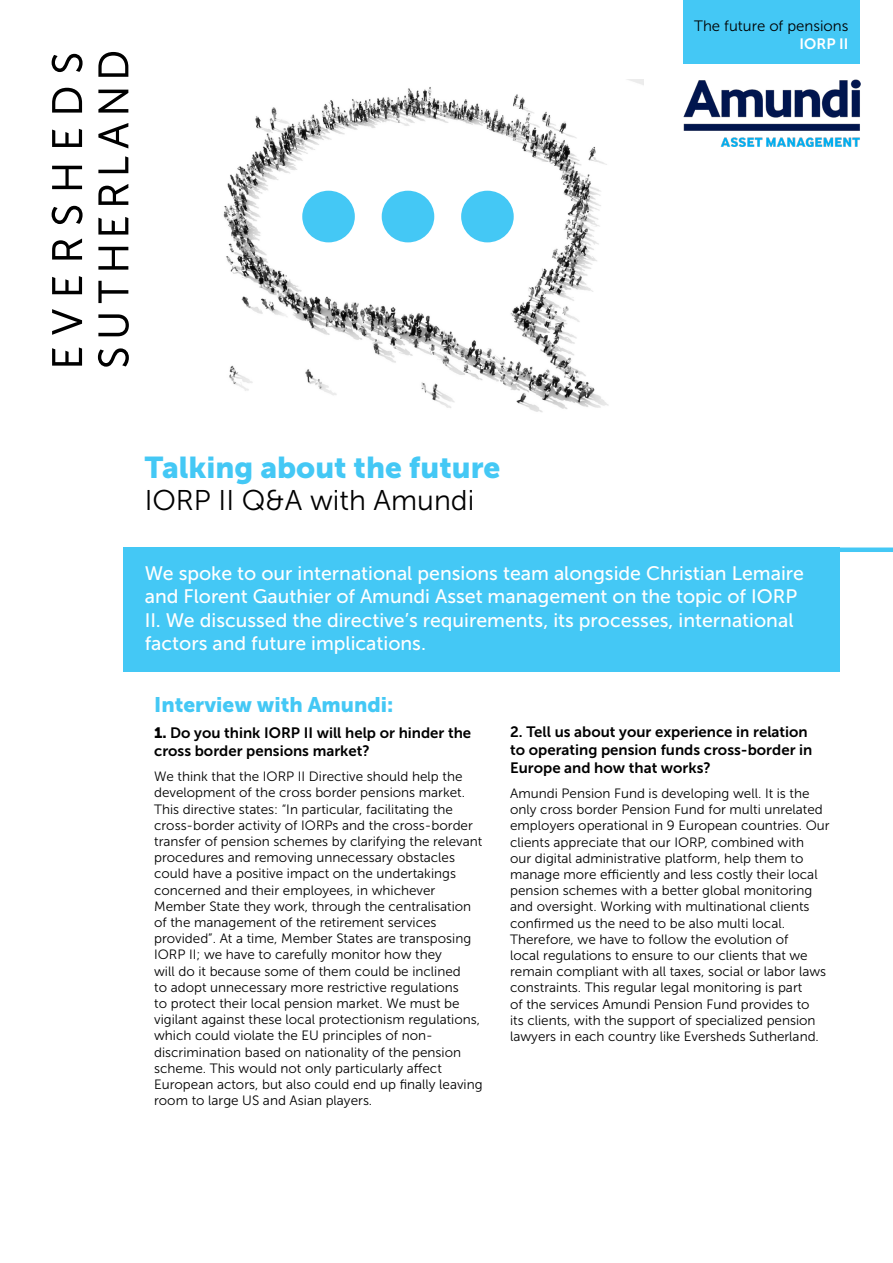
<style>
.page{position:relative;width:893px;height:1263px;background:#fff}
.page>*{position:absolute;margin:0;border:0;box-sizing:border-box;transform-origin:0 0}
.t1{font:30px "Museo Sans 900";color:#44c8f5}
.t2{font:28.5px "Museo Sans 300";color:#000}
.t3{font:21px "Museo Sans 900";color:#44c8f5}
.t4{font:19.5px/23.4px "Museo Sans 500";color:#fff}
.t5{font:15px/18px "Museo Sans 700";color:#000}
.t6{font:15px "Museo Sans 300";color:#000}
.t7{font:15px "Museo Sans 700";color:#fff}
.t8{font:13.5px/16.2px "Museo Sans 300";color:#000}
.s1{font-family:"Museo Sans 900"}
</style>
<div class="page">
<div style="left:123px;top:547px;width:717px;height:125px;background:#44c8f5"></div>
<svg style="left:52px;top:347px;width:30px;height:19px"></svg>
<svg style="left:52px;top:309px;width:30px;height:26px"></svg>
<svg style="left:52px;top:276px;width:30px;height:18px"></svg>
<svg style="left:52px;top:238px;width:30px;height:22px"></svg>
<svg style="left:52px;top:166px;width:30px;height:23px"></svg>
<svg style="left:52px;top:129px;width:30px;height:18px"></svg>
<svg style="left:52px;top:88px;width:30px;height:25px"></svg>
<svg style="left:98px;top:314px;width:31px;height:22px"></svg>
<svg style="left:98px;top:281px;width:30px;height:22px"></svg>
<svg style="left:98px;top:247px;width:30px;height:23px"></svg>
<svg style="left:98px;top:217px;width:30px;height:18px"></svg>
<svg style="left:98px;top:184px;width:30px;height:21px"></svg>
<svg style="left:98px;top:156px;width:30px;height:17px"></svg>
<svg style="left:98px;top:123px;width:30px;height:25px"></svg>
<svg style="left:98px;top:90px;width:30px;height:23px"></svg>
<svg style="left:98px;top:52px;width:30px;height:25px"></svg>
<svg style="left:52px;top:206px;width:31px;height:18px"></svg>
<svg style="left:52px;top:54px;width:31px;height:18px"></svg>
<svg style="left:98px;top:348px;width:31px;height:19px"></svg>
<div style="left:684px;top:0;width:176px;height:64px;background:#44c8f5"></div>
<div style="left:123px;top:547px;width:770px;height:5px;background:#44c8f5"></div>
<img style="left:223px;top:80px;width:421px;height:332px">
<div style="left:461px;top:191px;width:53px;height:51px;background:#44c8f5;border-radius:50%"></div>
<div style="left:382px;top:191px;width:52px;height:51px;background:#44c8f5;border-radius:50%"></div>
<div style="left:302px;top:191px;width:53px;height:51px;background:#44c8f5;border-radius:50%"></div>
<img style="left:684px;top:80px;width:176px;height:67px">
<h1 class="t1" style="left:145px;top:450px;width:357px">Talking about the future</h1>
<h2 class="t2" style="left:145px;top:485px;width:331px">IORP II Q&amp;A with Amundi</h2>
<p class="t6" style="left:694px;top:18px;width:156px">The future of pensions</p>
<p class="t7" style="left:800px;top:36px;width:50px">IORP II</p>
<p class="t4" style="left:145px;top:562px;width:661px">We spoke to our international pensions team alongside Christian Lemaire and Florent Gauthier of Amundi Asset management on the topic of IORP II. We discussed the directive’s requirements, its processes, international factors and future implications.</p>
<h3 class="t3" style="left:154px;top:693px;width:241px">Interview with Amundi:</h3>
<p class="t5" style="left:154px;top:724px;width:319px"><span class="s1">1.</span> Do you think IORP II will help or hinder the cross border pensions market?</p>
<p class="t8" style="left:154px;top:768px;width:330px">We think that the IORP II Directive should help the development of the cross border pensions market.<br>This directive states: “In particular, facilitating the cross-border activity of IORPs and the cross-border transfer of pension schemes by clarifying the relevant procedures and removing unnecessary obstacles could have a positive impact on the undertakings concerned and their employees, in whichever Member State they work, through the centralisation of the management of the retirement services provided”. At a time, Member States are transposing IORP II; we have to carefully monitor how they<br>will do it because some of them could be inclined<br>to adopt unnecessary more restrictive regulations<br>to protect their local pension market. We must be vigilant against these local protectionism regulations, which could violate the EU principles of non&shy;discrimination based on nationality of the pension scheme. This would not only particularly affect European actors, but also could end up finally leaving room to large US and Asian players.</p>
<p class="t5" style="left:510px;top:723px;width:304px">2. Tell us about your experience in relation to operating pension funds cross-border in<br>Europe and how that works?</p>
<p class="t8" style="left:510px;top:785px;width:321px">Amundi Pension Fund is developing well. It is the only cross border Pension Fund for multi unrelated employers operational in 9 European countries. Our clients appreciate that our IORP, combined with<br>our digital administrative platform, help them to manage more efficiently and less costly their local pension schemes with a better global monitoring and oversight. Working with multinational clients confirmed us the need to be also multi local.<br>Therefore, we have to follow the evolution of<br>local regulations to ensure to our clients that we remain compliant with all taxes, social or labor laws constraints. This regular legal monitoring is part<br>of the services Amundi Pension Fund provides to<br>its clients, with the support of specialized pension lawyers in each country like Eversheds Sutherland.</p>
</div>
